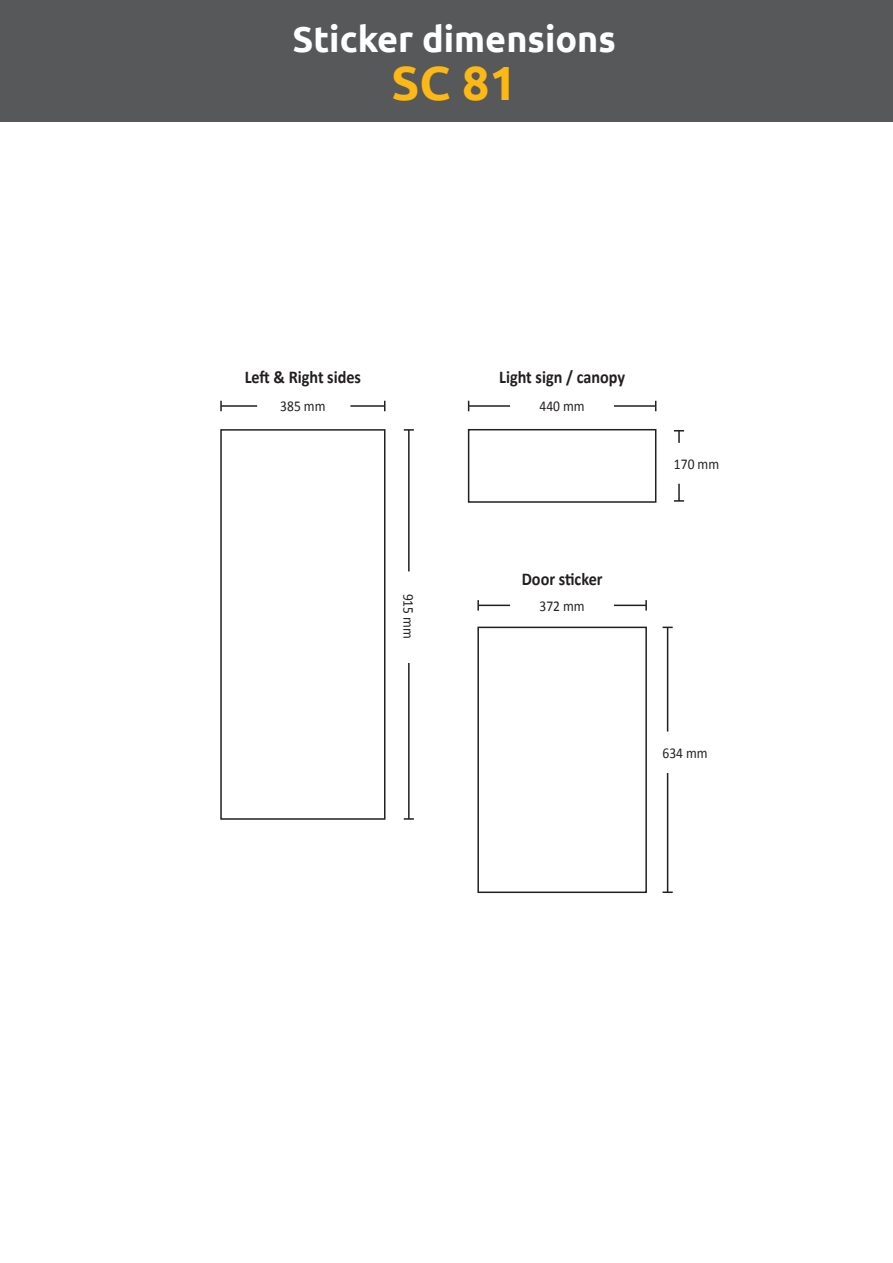
<style>
.page{position:relative;width:893px;height:1263px;background:#fff}
.page>*{position:absolute;margin:0;border:0;box-sizing:border-box;transform-origin:0 0}
.t1{font:700 48px "Ubuntu";color:#fcb814}
.t2{font:700 36px "Ubuntu";color:#fff}
.t3{font:700 18px "Calibri";color:#231f20;scale:.9 1}
.t4{font:15px "Calibri";color:#231f20;scale:.9 1}
</style>
<div class="page">
<hr style="left:408px;top:430px;width:2px;height:141px;background:#231f20">
<svg style="left:404px;top:429px;width:10px;height:2px"></svg>
<hr style="left:408px;top:663px;width:2px;height:156px;background:#231f20">
<svg style="left:404px;top:818px;width:10px;height:2px"></svg>
<svg style="left:674px;top:430px;width:10px;height:13px"></svg>
<svg style="left:674px;top:484px;width:10px;height:18px"></svg>
<hr style="left:667px;top:627px;width:1px;height:104px;background:#231f20">
<hr style="left:667px;top:773px;width:1px;height:119px;background:#231f20">
<svg style="left:663px;top:891px;width:10px;height:2px"></svg>
<svg style="left:220px;top:401px;width:2px;height:10px"></svg>
<hr style="left:221px;top:405px;width:36px;height:2px;background:#231f20">
<hr style="left:350px;top:405px;width:35px;height:2px;background:#231f20">
<hr style="left:469px;top:405px;width:41px;height:2px;background:#231f20">
<hr style="left:614px;top:405px;width:42px;height:2px;background:#231f20">
<svg style="left:477px;top:600px;width:2px;height:11px"></svg>
<hr style="left:478px;top:605px;width:32px;height:1px;background:#231f20">
<svg style="left:645px;top:600px;width:2px;height:11px"></svg>
<hr style="left:614px;top:605px;width:32px;height:1px;background:#231f20">
<div style="left:220px;top:429px;width:165px;height:391px;border:2px solid #231f20"></div>
<div style="left:468px;top:429px;width:188px;height:74px;border:2px solid #231f20"></div>
<div style="left:477px;top:627px;width:170px;height:266px;border:2px solid #231f20"></div>
<div style="left:0;top:0;width:893px;height:122px;background:#57585a"></div>
<h2 class="t2" style="left:292px;top:17px;width:325px">Sticker dimensions</h2>
<h1 class="t1" style="left:392px;top:54px;width:127px">SC 81</h1>
<p class="t3" style="left:245px;top:366px;width:131px">Left &amp; Right sides</p>
<p class="t3" style="left:499px;top:366px;width:141px">Light sign / canopy</p>
<p class="t4" style="left:280px;top:397px;width:52px">385 mm</p>
<p class="t4" style="left:540px;top:397px;width:52px">440 mm</p>
<p class="t4" style="left:418px;top:594px;width:52px;rotate:90deg">915 mm</p>
<p class="t3" style="left:522px;top:567px;width:91px">Door sticker</p>
<p class="t4" style="left:540px;top:596px;width:52px">372 mm</p>
<p class="t4" style="left:674px;top:454px;width:52px">170 mm</p>
<p class="t4" style="left:663px;top:744px;width:52px">634 mm</p>
</div>
